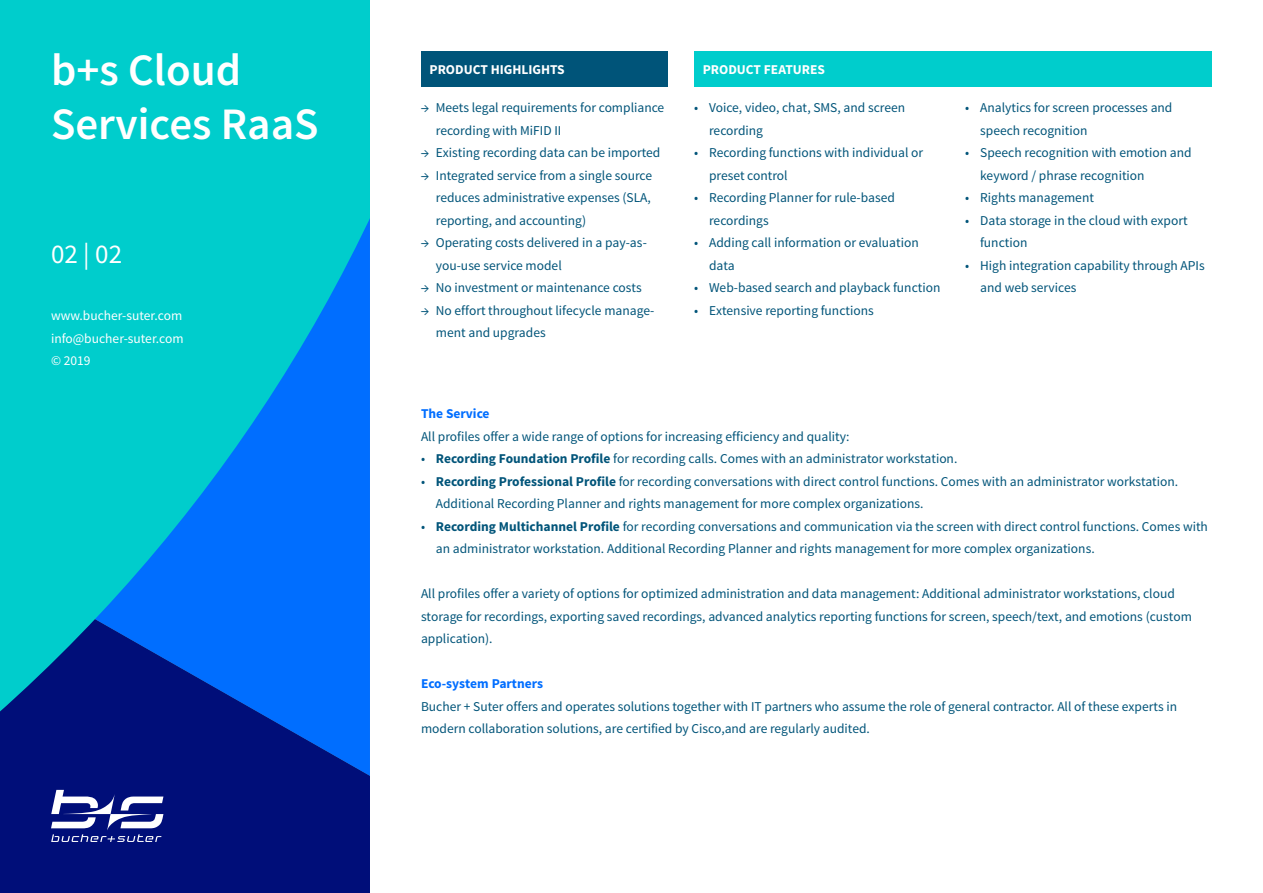
<style>
.page{position:relative;width:1263px;height:893px;background:#fff}
.page>*{position:absolute;margin:0;border:0;box-sizing:border-box;transform-origin:0 0}
.t1{font:600 45px/54px "Source Sans Pro";color:#fff}
.t2{font:27px "Source Sans Pro";color:#fff}
.t3{font:13.5px/22.5px "Source Sans Pro";color:#005479}
.t4{font:13.5px/22.5px "Source Sans Pro";color:#fff;text-align:justify}
.t5{font:700 13.5px "Source Sans Pro";color:#fff}
.t6{font:700 13.5px "Source Sans Pro";color:#006eff}
.s1{font-weight:700}
</style>
<div class="page">
<svg style="left:0;top:0;width:370px;height:893px;background:#008fc5"></svg>
<svg style="left:51px;top:790px;width:112px;height:52px"></svg>
<div style="left:421px;top:51px;width:247px;height:35px;background:#005479"></div>
<div style="left:694px;top:51px;width:518px;height:35px;background:#00cdcc"></div>
<h1 class="t1" style="left:51px;top:44px;width:269px">b+s Cloud<br>Services RaaS</h1>
<p class="t5" style="left:429px;top:61px;width:137px">PRODUCT HIGHLIGHTS</p>
<p class="t5" style="left:703px;top:61px;width:124px">PRODUCT FEATURES</p>
<p class="t3" style="left:436px;top:97px;width:230px;text-indent:-15px">→ Meets legal requirements for compliance recording with MiFID II</p>
<p class="t3" style="left:421px;top:142px;width:241px">→ Existing recording data can be imported</p>
<p class="t3" style="left:436px;top:164px;width:218px;text-align:justify;text-indent:-15px">→ Integrated service from a single source reduces administrative expenses (SLA, reporting, and accounting)</p>
<p class="t3" style="left:436px;top:232px;width:212px;text-indent:-15px">→ Operating costs delivered in a pay-as&shy;you-use service model</p>
<p class="t3" style="left:421px;top:277px;width:222px">→ No investment or maintenance costs</p>
<p class="t3" style="left:436px;top:299px;width:220px;text-indent:-15px">→ No effort throughout lifecycle manage&shy;ment and upgrades</p>
<p class="t3" style="left:709px;top:97px;width:198px;text-indent:-15px">• Voice, video, chat, SMS, and screen recording</p>
<p class="t3" style="left:709px;top:142px;width:216px;text-indent:-15px">• Recording functions with individual or preset control</p>
<p class="t3" style="left:709px;top:187px;width:187px;text-indent:-15px">• Recording Planner for rule-based recordings</p>
<p class="t3" style="left:709px;top:232px;width:211px;text-indent:-15px">• Adding call information or evaluation data</p>
<p class="t3" style="left:694px;top:277px;width:248px">• Web-based search and playback function</p>
<p class="t3" style="left:694px;top:299px;width:181px">• Extensive reporting functions</p>
<h2 class="t2" style="left:51px;top:237px;width:73px">02 | 02</h2>
<p class="t4" style="left:51px;top:305px;width:134px">www.bucher-suter.com info@bucher-suter.com © 2019</p>
<p class="t3" style="left:980px;top:97px;width:194px;text-indent:-15px">• Analytics for screen processes and speech recognition</p>
<p class="t3" style="left:980px;top:142px;width:213px;text-indent:-15px">• Speech recognition with emotion and keyword / phrase recognition</p>
<p class="t3" style="left:965px;top:187px;width:130px">• Rights management</p>
<p class="t3" style="left:980px;top:209px;width:209px;text-indent:-15px">• Data storage in the cloud with export function</p>
<p class="t3" style="left:980px;top:254px;width:226px;text-indent:-15px">• High integration capability through APIs and web services</p>
<p class="t6" style="left:421px;top:405px;width:70px">The Service</p>
<p class="t3" style="left:421px;top:425px;width:430px">All profiles offer a wide range of options for increasing efficiency and quality:</p>
<p class="t3" style="left:421px;top:448px;width:538px">• <span class="s1">Recording Foundation Profile</span> for recording calls. Comes with an administrator workstation.</p>
<p class="t3" style="left:436px;top:470px;width:744px;text-indent:-15px">• <span class="s1">Recording Professional Profile</span> for recording conversations with direct control functions. Comes with an administrator workstation.<br>Additional Recording Planner and rights management for more complex organizations.</p>
<p class="t3" style="left:436px;top:515px;width:773px;text-indent:-15px">• <span class="s1">Recording Multichannel Profile</span> for recording conversations and communication via the screen with direct control functions. Comes with an administrator workstation. Additional Recording Planner and rights management for more complex organizations.</p>
<p class="t3" style="left:421px;top:583px;width:772px">All profiles offer a variety of options for optimized administration and data management: Additional administrator workstations, cloud storage for recordings, exporting saved recordings, advanced analytics reporting functions for screen, speech/text, and emotions (custom application).</p>
<p class="t6" style="left:421px;top:675px;width:124px">Eco-system Partners</p>
<p class="t3" style="left:421px;top:695px;width:757px">Bucher + Suter offers and operates solutions together with IT partners who assume the role of general contractor. All of these experts in modern collaboration solutions, are certified by Cisco,and are regularly audited.</p>
</div>
